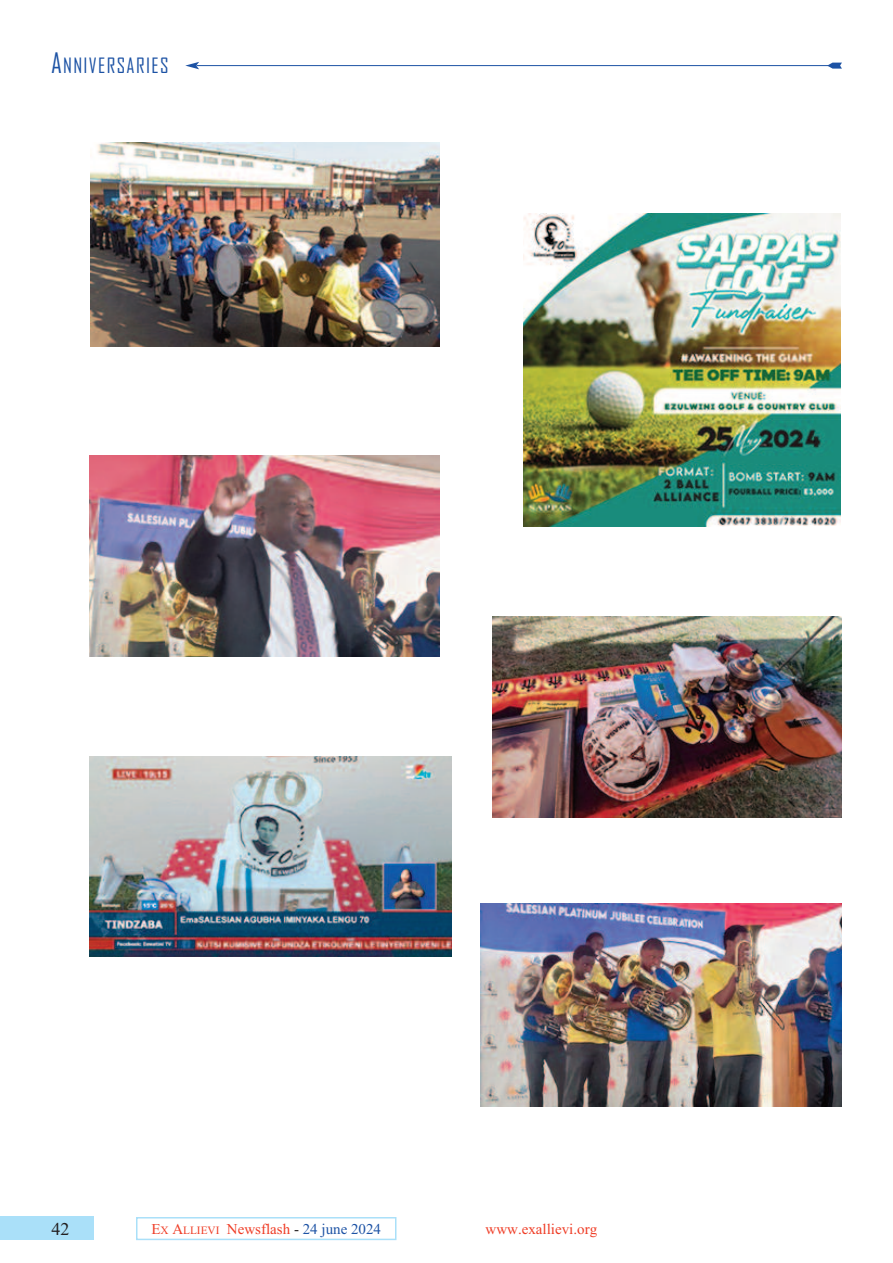
<style>
.page{position:relative;width:893px;height:1263px;background:#fff}
.page>*{position:absolute;margin:0;border:0;box-sizing:border-box;transform-origin:0 0}
.t1{font:20.25px "Agency FB";letter-spacing:.065em;color:#1c52a4}
.t2{font:18px "Times New Roman";color:#231f20}
.t3{font:15px "Times New Roman";color:#ef3c25}
.s1{font-size:27px}
.s2{font-size:11.25px}
.s3{color:#231f20}
.s4{color:#1c52a4}
</style>
<div class="page">
<div style="left:136px;top:1217px;width:260px;height:23px;border:2px solid #aae0f9"></div>
<div style="left:0;top:1216px;width:93px;height:24px;background:#aae0f9"></div>
<img style="left:492px;top:616px;width:350px;height:201px">
<img style="left:89px;top:456px;width:350px;height:201px">
<img style="left:91px;top:143px;width:348px;height:204px">
<img style="left:523px;top:213px;width:318px;height:313px">
<img style="left:90px;top:756px;width:361px;height:200px">
<img style="left:481px;top:903px;width:361px;height:203px">
<hr style="left:197px;top:65px;width:634px;height:1px;background:#1c52a4">
<svg style="left:185px;top:62px;width:14px;height:7px"></svg>
<svg style="left:827px;top:63px;width:15px;height:6px"></svg>
<h1 class="t1" style="left:51px;top:54px;width:119px"><span class="s1">A</span>NNIVERSARIES</h1>
<p class="t2" style="left:52px;top:1218px;width:19px">42</p>
<p class="t3" style="left:151px;top:1220px;width:231px">E<span class="s2">X</span> A<span class="s2">LLIEVI</span> Newsflash <span class="s3">-</span> <span class="s4">24 june 2024</span></p>
<p class="t3" style="left:485px;top:1220px;width:113px">www.exallievi.org</p>
</div>
